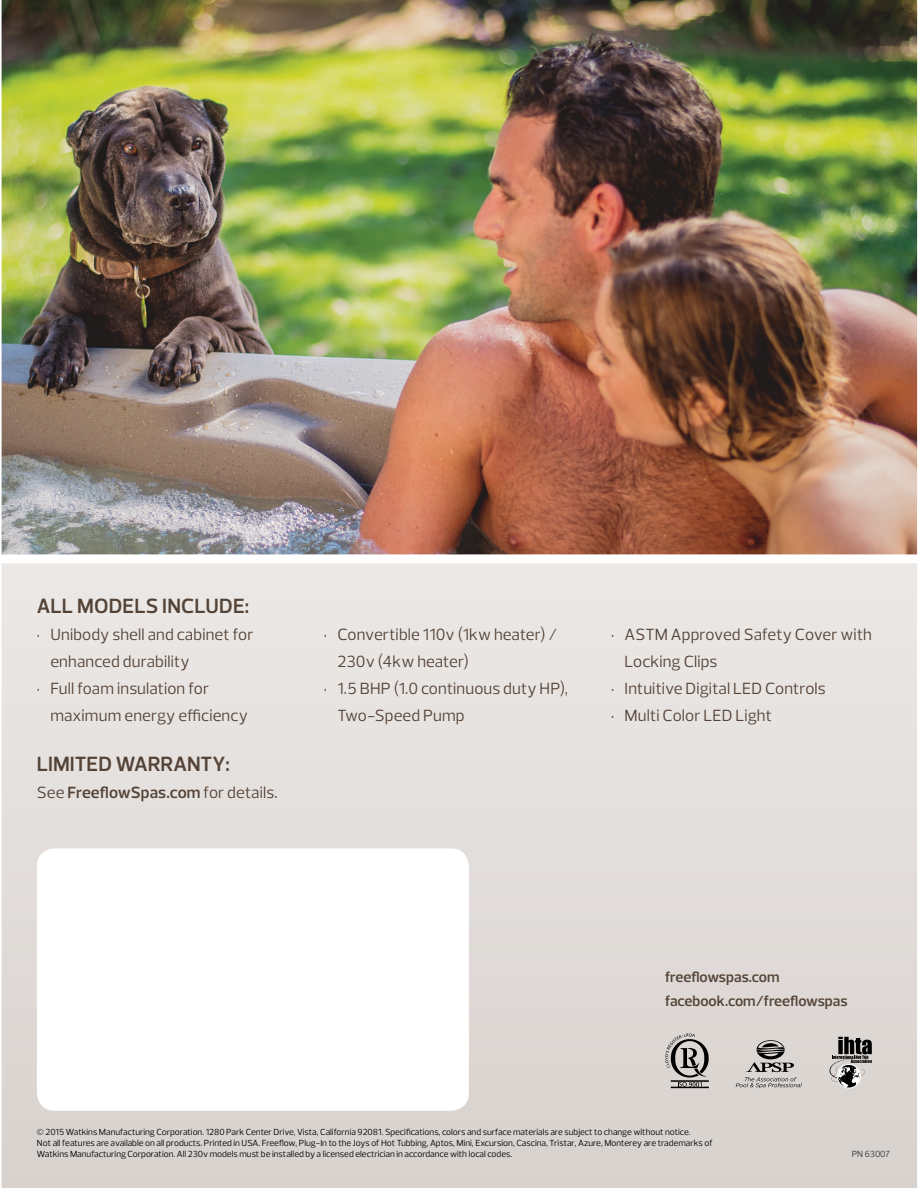
<style>
.page{position:relative;width:918px;height:1188px;background:#fff}
.page>*{position:absolute;margin:0;border:0;box-sizing:border-box;transform-origin:0 0}
.t1{font:600 21px "Prelo";color:#544337}
.t2{font:16.5px/27px "Prelo";letter-spacing:.005em;color:#544337}
.t3{font:600 16.5px "Prelo";letter-spacing:.005em;color:#544337}
.t4{font:600 15px/24px "Prelo";color:#544337}
.t5{font:9px/10.8px "Prelo";color:#000}
.t6{font:300 9px "Prelo";color:#000}
.s1{font-weight:400}
</style>
<div class="page">
<div style="left:0;top:0;width:918px;height:1188px;background:linear-gradient(to right,#e4e0dd,#e2ddda)"></div>
<img style="left:2px;top:0;width:915px;height:554px">
<svg style="left:829px;top:1037px;width:43px;height:51px"></svg>
<svg style="left:665px;top:1033px;width:44px;height:54px"></svg>
<hr style="left:671px;top:1087px;width:38px;height:1px;background:#000">
<hr style="left:671px;top:1080px;width:38px;height:2px;background:#000">
<div style="left:37px;top:848px;width:432px;height:263px;background:#fff;border-radius:18px"></div>
<svg style="left:736px;top:1040px;width:66px;height:48px"></svg>
<hr style="left:0;top:0;width:2px;height:1188px;background:#fff">
<hr style="left:917px;top:0;width:1px;height:1188px;background:#fff">
<div style="left:0;top:554px;width:918px;height:9px;background:#fff"></div>
<h1 class="t1" style="left:37px;top:593px;width:214px">ALL MODELS INCLUDE:</h1>
<h2 class="t2" style="left:50px;top:621px;width:205px;text-indent:-13px">• Unibody shell and cabinet for enhanced durability</h2>
<h2 class="t2" style="left:50px;top:675px;width:199px;text-indent:-13px">• Full foam insulation for maximum energy efficiency</h2>
<h1 class="t1" style="left:37px;top:751px;width:194px">LIMITED WARRANTY:</h1>
<h2 class="t3" style="left:37px;top:782px;width:242px"><span class="s1">See</span> FreeflowSpas.com <span class="s1">for details.</span></h2>
<h2 class="t2" style="left:337px;top:621px;width:222px;text-indent:-13px">• Convertible 110v (1kw heater) /<br>230v (4kw heater)</h2>
<h2 class="t2" style="left:337px;top:675px;width:232px;text-indent:-13px">• 1.5 BHP (1.0 continuous duty HP),<br>Two-Speed Pump</h2>
<h2 class="t2" style="left:625px;top:621px;width:249px;text-indent:-13px">• ASTM Approved Safety Cover with<br>Locking Clips</h2>
<h2 class="t2" style="left:611px;top:675px;width:216px">• Intuitive Digital LED Controls</h2>
<h2 class="t2" style="left:611px;top:702px;width:162px">• Multi Color LED Light</h2>
<h3 class="t4" style="left:665px;top:965px;width:184px">freeflowspas.com facebook.com/freeflowspas</h3>
<p class="t5" style="left:37px;top:1127px;width:677px">© 2015 Watkins Manufacturing Corporation. 1280 Park Center Drive, Vista, California 92081. Specifications, colors and surface materials are subject to change without notice.<br>Not all features are available on all products. Printed in USA. Freeflow, Plug-In to the Joys of Hot Tubbing, Aptos, Mini, Excursion, Cascina, Tristar, Azure, Monterey are trademarks of<br>Watkins Manufacturing Corporation. All 230v models must be installed by a licensed electrician in accordance with local codes.</p>
<p class="t6" style="left:852px;top:1149px;width:40px">PN 63007</p>
</div>
